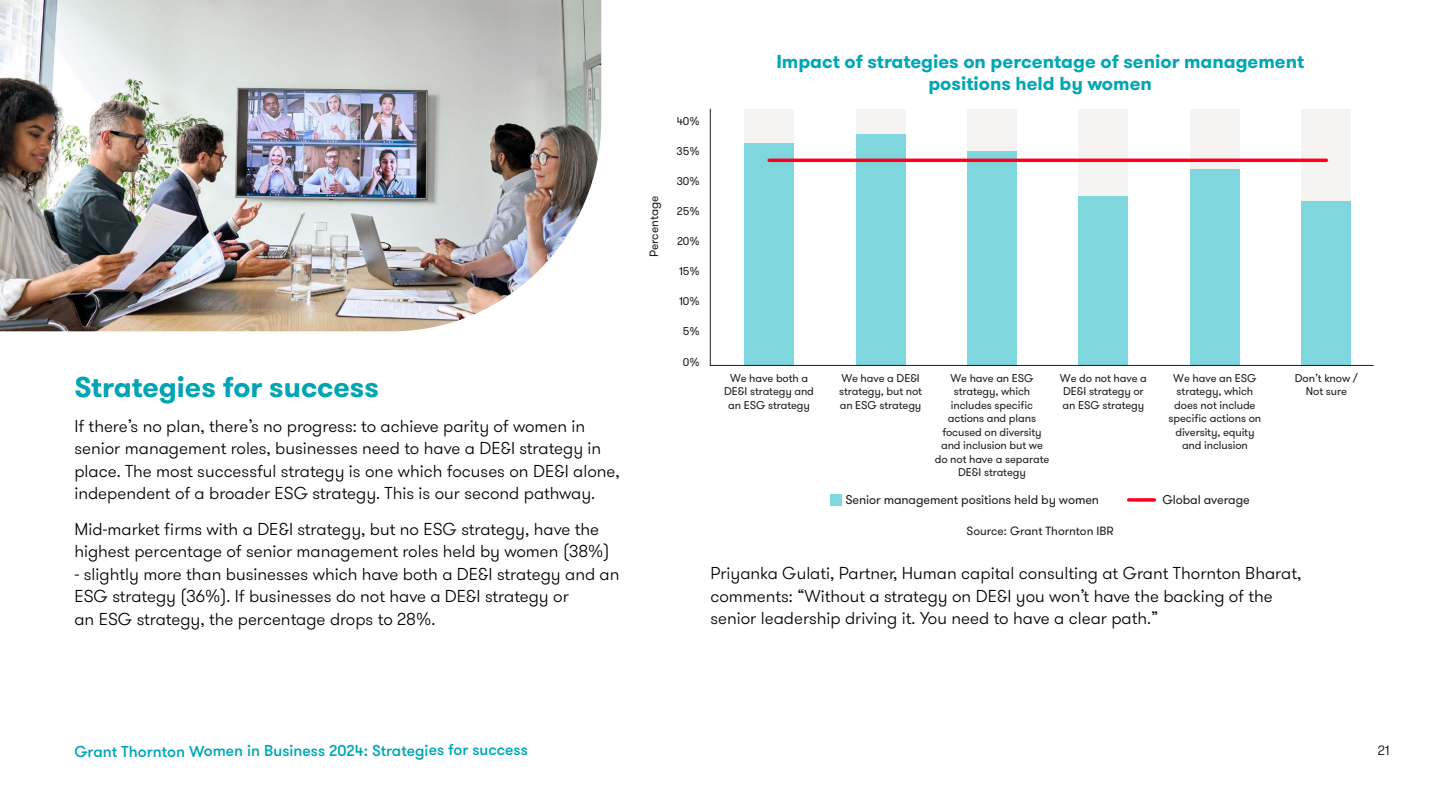
<style>
.page{position:relative;width:1440px;height:810px;background:#fff}
.page>*{position:absolute;margin:0;border:0;box-sizing:border-box;transform-origin:0 0}
.t1{font:700 28.5px "GT Walsheim Pro";color:#00a4b3}
.t2{font:700 18.75px/22.5px "GT Walsheim Pro";color:#01a7b5;text-align:center}
.t3{font:300 17.25px/22.5px "GT Walsheim Pro";color:#000}
.t4{font:500 15.75px "GT Walsheim Pro";letter-spacing:-.005em;color:#00a7b5}
.t5{font:300 13.5px "GT Walsheim Pro";color:#000}
.t6{font:12.67px "GT Walsheim Pro";letter-spacing:-.01em;color:#1d1d1b}
.t7{font:12px "GT Walsheim Pro";color:#1d1e1b}
.t8{font:11.25px/13.5px "GT Walsheim Pro";letter-spacing:-.01em;color:#1d1e1b;text-align:center}
</style>
<div class="page">
<div style="left:830px;top:494px;width:12px;height:12px;background:#80d6dd"></div>
<svg style="left:1129px;top:498px;width:25px;height:4px"></svg>
<svg style="left:710px;top:108px;width:664px;height:258px"></svg>
<img style="left:0;top:0;width:601px;height:331px">
<h1 class="t1" style="left:74px;top:368px;width:306px">Strategies for success</h1>
<p class="t3" style="left:74px;top:415px;width:547px">If there’s no plan, there’s no progress: to achieve parity of women in senior management roles, businesses need to have a DE&amp;I strategy in place. The most successful strategy is one which focuses on DE&amp;I alone, independent of a broader ESG strategy. This is our second pathway.</p>
<p class="t3" style="left:74px;top:518px;width:537px">Mid-market firms with a DE&amp;I strategy, but no ESG strategy, have the highest percentage of senior management roles held by women (38%)</p>
<p class="t3" style="left:74px;top:563px;width:547px">- slightly more than businesses which have both a DE&amp;I strategy and an<br>ESG strategy (36%). If businesses do not have a DE&amp;I strategy or<br>an ESG strategy, the percentage drops to 28%.</p>
<p class="t7" style="left:647px;top:257px;width:63px;rotate:-90deg">Percentage</p>
<p class="t8" style="left:677px;top:115px;width:24px">40%</p>
<p class="t8" style="left:677px;top:145px;width:25px">35%</p>
<p class="t8" style="left:677px;top:175px;width:24px">30%</p>
<p class="t8" style="left:677px;top:205px;width:24px">25%</p>
<p class="t8" style="left:677px;top:235px;width:24px">20%</p>
<p class="t8" style="left:679px;top:265px;width:22px">15%</p>
<p class="t8" style="left:679px;top:295px;width:22px">10%</p>
<p class="t8" style="left:683px;top:325px;width:18px">5%</p>
<p class="t8" style="left:683px;top:355px;width:18px">0%</p>
<p class="t2" style="left:776px;top:50px;width:529px">Impact of strategies on percentage of senior management positions held by women</p>
<p class="t8" style="left:935px;top:371px;width:116px">We have an ESG strategy, which includes specific actions and plans focused on diversity and inclusion but we do not have a separate<br>DE&amp;I strategy</p>
<p class="t8" style="left:1169px;top:371px;width:94px">We have an ESG strategy, which does not include specific actions on diversity, equity and inclusion</p>
<p class="t8" style="left:1295px;top:371px;width:64px">Don’t know /<br>Not sure</p>
<p class="t8" style="left:724px;top:371px;width:91px">We have both a<br>DE&amp;I strategy and an ESG strategy</p>
<p class="t8" style="left:839px;top:371px;width:84px;text-align:left">We have a DE&amp;I strategy, but not an ESG strategy</p>
<p class="t8" style="left:1060px;top:371px;width:89px;text-align:left">We do not have a<br>DE&amp;I strategy or an ESG strategy</p>
<p class="t6" style="left:845px;top:492px;width:255px">Senior management positions held by women</p>
<p class="t6" style="left:1162px;top:492px;width:89px">Global average</p>
<p class="t7" style="left:967px;top:523px;width:149px">Source: Grant Thornton IBR</p>
<p class="t3" style="left:710px;top:562px;width:592px">Priyanka Gulati, Partner, Human capital consulting at Grant Thornton Bharat, comments: “Without a strategy on DE&amp;I you won’t have the backing of the senior leadership driving it. You need to have a clear path.”</p>
<p class="t4" style="left:74px;top:741px;width:455px">Grant Thornton Women in Business 2024: Strategies for success</p>
<p class="t5" style="left:1378px;top:741px;width:13px">21</p>
</div>
